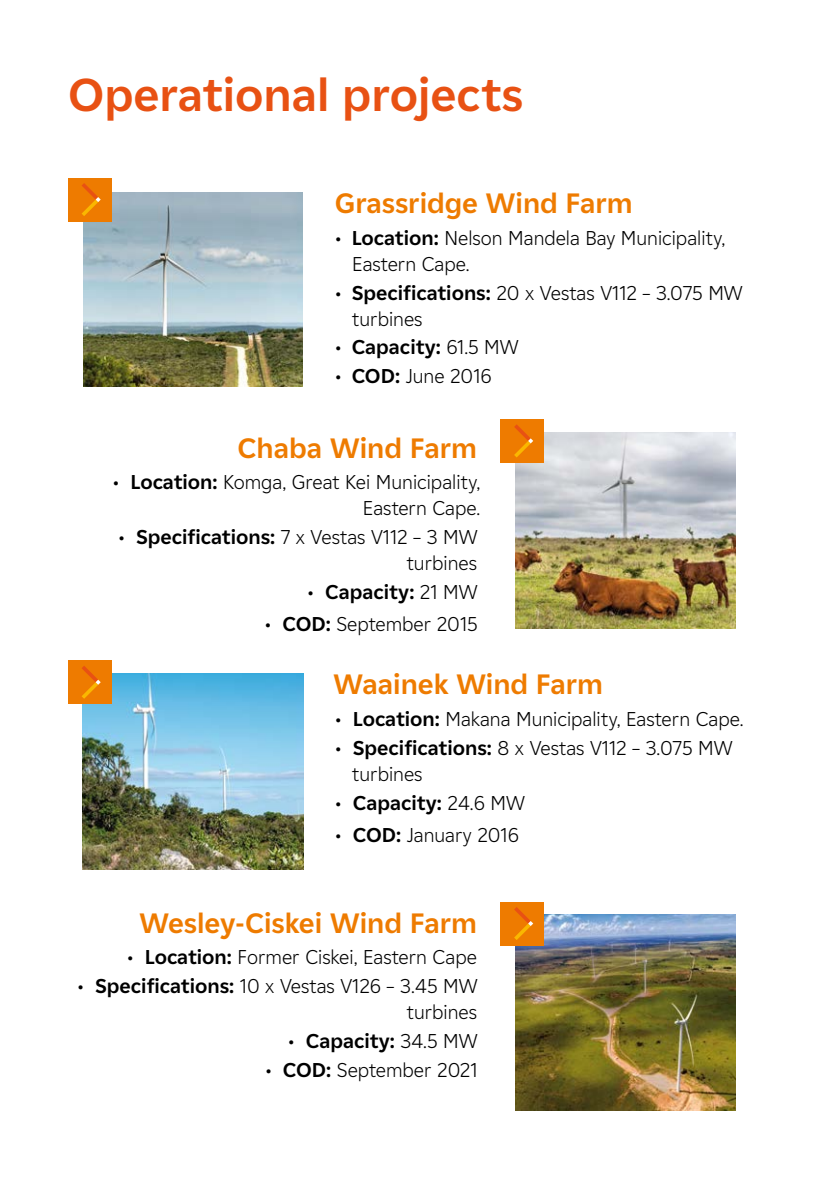
<style>
.page{position:relative;width:840px;height:1191px;background:#fff}
.page>*{position:absolute;margin:0;border:0;box-sizing:border-box;transform-origin:0 0}
.t1{font:700 46px "EDF2020";color:#e85113}
.t2{font:700 28px "EDF2020";color:#ee7b00}
.t3{font:300 20px/26px "EDF2020";color:#000}
.t4{font:700 20px "EDF2020";color:#000}
.s1{font-weight:700}
.s2{font-weight:300}
</style>
<div class="page">
<img style="left:83px;top:192px;width:219px;height:195px">
<div style="left:68px;top:178px;width:43px;height:43px;background:#ee7b00"></div>
<svg style="left:82px;top:183px;width:19px;height:33px"></svg>
<img style="left:515px;top:432px;width:220px;height:196px">
<div style="left:500px;top:419px;width:43px;height:43px;background:#ee7b00"></div>
<svg style="left:514px;top:424px;width:19px;height:33px"></svg>
<img style="left:83px;top:673px;width:220px;height:196px">
<div style="left:68px;top:660px;width:43px;height:44px;background:#ee7b00"></div>
<svg style="left:82px;top:666px;width:19px;height:33px"></svg>
<img style="left:515px;top:914px;width:220px;height:196px">
<div style="left:500px;top:902px;width:43px;height:43px;background:#ee7b00"></div>
<svg style="left:514px;top:907px;width:19px;height:33px"></svg>
<p class="t1" style="left:68px;top:62px;width:456px">Operational projects</p>
<p class="t2" style="left:335px;top:183px;width:299px">Grassridge Wind Farm</p>
<p class="t3" style="left:352px;top:224px;width:374px;text-indent:-17px">• <span class="s1">Location:</span> Nelson Mandela Bay Municipality,<br>Eastern Cape.</p>
<p class="t3" style="left:352px;top:279px;width:392px;text-indent:-17px">• <span class="s1">Specifications:</span> 20 x Vestas V112 – 3.075 MW turbines</p>
<p class="t4" style="left:335px;top:333px;width:185px"><span class="s2">•</span> Capacity: <span class="s2">61.5 MW</span></p>
<p class="t3" style="left:335px;top:362px;width:158px">• <span class="s1">COD:</span> June 2016</p>
<p class="t2" style="left:237px;top:428px;width:241px">Chaba Wind Farm</p>
<p class="t3" style="left:113px;top:468px;width:369px;text-align:right">• <span class="s1">Location:</span> Komga, Great Kei Municipality,<br>Eastern Cape.</p>
<p class="t3" style="left:118px;top:523px;width:360px;text-align:right">• <span class="s1">Specifications:</span> 7 x Vestas V112 – 3 MW turbines</p>
<p class="t4" style="left:307px;top:578px;width:171px"><span class="s2">•</span> Capacity: <span class="s2">21 MW</span></p>
<p class="t3" style="left:265px;top:610px;width:214px">• <span class="s1">COD:</span> September 2015</p>
<p class="t2" style="left:333px;top:664px;width:271px">Waainek Wind Farm</p>
<p class="t3" style="left:335px;top:705px;width:409px">• <span class="s1">Location:</span> Makana Municipality, Eastern Cape.</p>
<p class="t3" style="left:352px;top:734px;width:382px;text-indent:-17px">• <span class="s1">Specifications:</span> 8 x Vestas V112 – 3.075 MW turbines</p>
<p class="t4" style="left:335px;top:788px;width:191px"><span class="s2">•</span> Capacity: <span class="s2">24.6 MW</span></p>
<p class="t3" style="left:335px;top:821px;width:185px">• <span class="s1">COD:</span> January 2016</p>
<p class="t2" style="left:139px;top:903px;width:339px">Wesley-Ciskei Wind Farm</p>
<p class="t3" style="left:127px;top:943px;width:351px">• <span class="s1">Location:</span> Former Ciskei, Eastern Cape</p>
<p class="t3" style="left:77px;top:972px;width:401px;text-align:right">• <span class="s1">Specifications:</span> 10 x Vestas V126 – 3.45 MW turbines</p>
<p class="t4" style="left:288px;top:1027px;width:191px"><span class="s2">•</span> Capacity: <span class="s2">34.5 MW</span></p>
<p class="t3" style="left:265px;top:1056px;width:213px">• <span class="s1">COD:</span> September 2021</p>
</div>
